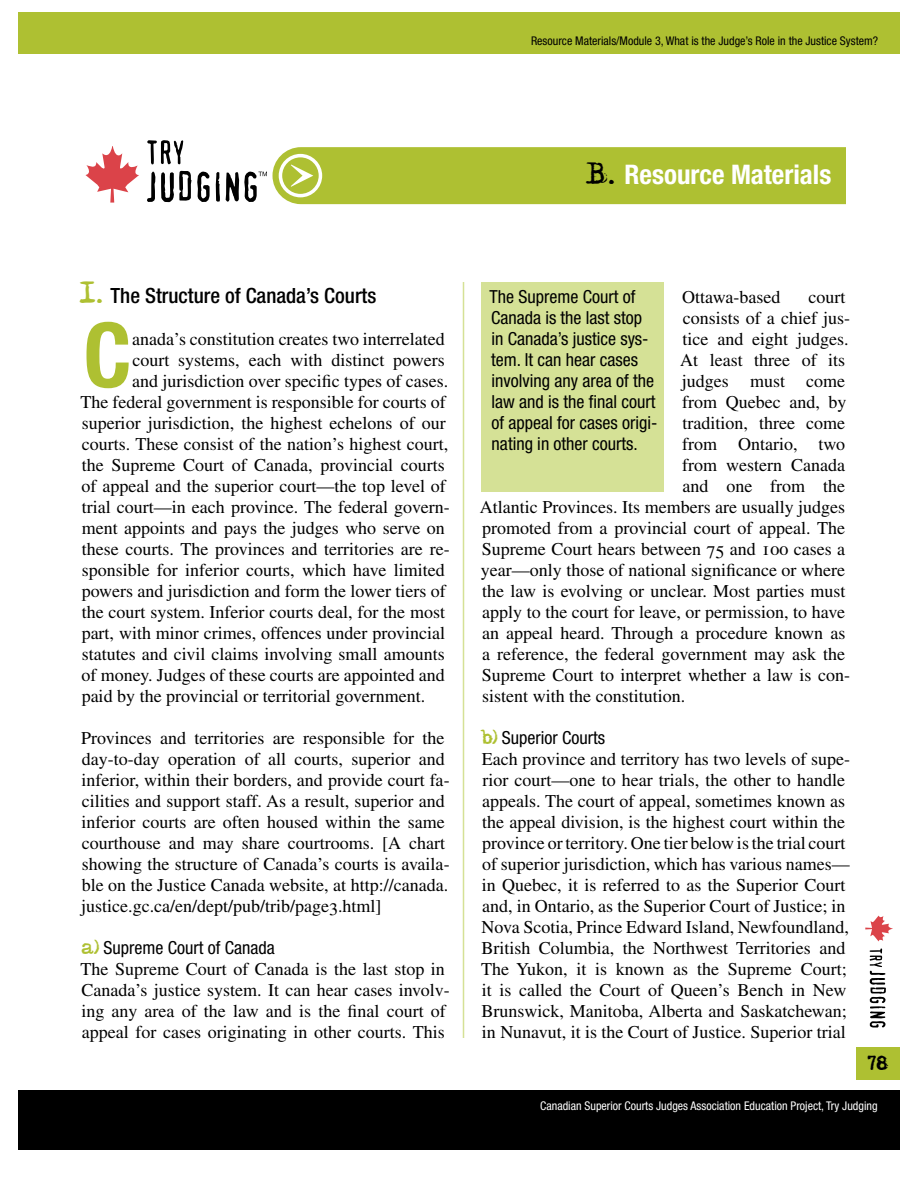
<style>
.page{position:relative;width:918px;height:1188px;background:#fff}
.page>*{position:absolute;margin:0;border:0;box-sizing:border-box;transform-origin:0 0}
.t1{font:700 condensed 89.7px "Helvetica Neue Std";color:#aec032}
.t2{font:700 condensed 27px "Helvetica Neue Std";color:#fff}
.t3{font:500 condensed 21px "Helvetica Neue Std";color:#000}
.t4{font:18px/21px "Times LT Std";color:#000}
.t5{font:condensed 18px/21px "Helvetica Neue Std";color:#000}
.t6{font:18px "Adler accent";color:#000}
.t7{font:condensed 12px "Helvetica Neue Std";color:#fff}
.t8{font:condensed 12px "Helvetica Neue Std";color:#000}
.s1{font-family:"Adler accent";font-weight:400;font-stretch:normal;color:#000}
.s2{font-family:"Adler accent";font-weight:400;font-stretch:normal;font-size:27px;color:#aec032}
.s3{font-family:"Adler accent";font-stretch:normal;color:#aec032}
</style>
<div class="page">
<div style="left:18px;top:12px;width:882px;height:42px;background:#aec032"></div>
<div style="left:18px;top:1090px;width:882px;height:60px;background:#000"></div>
<div style="left:856px;top:1047px;width:44px;height:33px;background:#aec032"></div>
<svg style="left:865px;top:915px;width:28px;height:27px"></svg>
<svg style="left:870px;top:948px;width:16px;height:80px"></svg>
<hr style="left:463px;top:282px;width:1px;height:756px;background:#d5e196">
<svg style="left:147px;top:140px;width:36px;height:24px"></svg>
<svg style="left:147px;top:172px;width:8px;height:30px"></svg>
<svg style="left:161px;top:171px;width:49px;height:31px"></svg>
<svg style="left:216px;top:172px;width:4px;height:30px"></svg>
<svg style="left:226px;top:147px;width:620px;height:57px;background:#b2c243"></svg>
<svg style="left:85px;top:146px;width:54px;height:57px"></svg>
<div style="left:482px;top:282px;width:182px;height:210px;background:#d5e196"></div>
<p class="t8" style="left:531px;top:34px;width:349px">Resource Materials/Module 3, What is the Judge’s Role in the Justice System?</p>
<h2 class="t2" style="left:586px;top:158px;width:247px"><span class="s1">B.</span> Resource Materials</h2>
<p class="t3" style="left:80px;top:283px;width:298px"><span class="s2">1.</span> The Structure of Canada’s Courts</p>
<h1 class="t1" style="left:83px;top:301px;width:50px">C</h1>
<p class="t4" style="left:132px;top:328px;width:314px">anada’s constitution creates two interrelated</p>
<p class="t4" style="left:132px;top:349px;width:314px">court systems, each with distinct powers</p>
<p class="t4" style="left:132px;top:370px;width:317px">and jurisdiction over specific types of cases.</p>
<p class="t4" style="left:81px;top:391px;width:367px">The federal government is responsible for courts of</p>
<p class="t4" style="left:82px;top:412px;width:366px">superior jurisdiction, the highest echelons of our</p>
<p class="t4" style="left:82px;top:433px;width:368px">courts. These consist of the nation’s highest court,</p>
<p class="t4" style="left:82px;top:454px;width:365px">the Supreme Court of Canada, provincial courts</p>
<p class="t4" style="left:82px;top:475px;width:366px">of appeal and the superior court—the top level of</p>
<p class="t4" style="left:82px;top:496px;width:369px">trial court—in each province. The federal govern-</p>
<p class="t4" style="left:82px;top:517px;width:365px">ment appoints and pays the judges who serve on</p>
<p class="t4" style="left:82px;top:538px;width:369px">these courts. The provinces and territories are re-</p>
<p class="t4" style="left:82px;top:559px;width:365px">sponsible for inferior courts, which have limited</p>
<p class="t4" style="left:82px;top:580px;width:366px">powers and jurisdiction and form the lower tiers of</p>
<p class="t4" style="left:82px;top:601px;width:365px">the court system. Inferior courts deal, for the most</p>
<p class="t4" style="left:82px;top:622px;width:365px">part, with minor crimes, offences under provincial</p>
<p class="t4" style="left:82px;top:643px;width:365px">statutes and civil claims involving small amounts</p>
<p class="t4" style="left:82px;top:664px;width:365px">of money. Judges of these courts are appointed and</p>
<p class="t4" style="left:82px;top:685px;width:345px">paid by the provincial or territorial government.</p>
<p class="t4" style="left:81px;top:727px;width:370px">Provinces and territories are responsible for the day-to-day operation of all courts, superior and inferior, within their borders, and provide court fa&shy;cilities and support staff. As a result, superior and inferior courts are often housed within the same courthouse and may share courtrooms. [A chart showing the structure of Canada’s courts is availa&shy;ble on the Justice Canada website, at http://canada. justice.gc.ca/en/dept/pub/trib/page3.html]</p>
<p class="t5" style="left:82px;top:937px;width:194px"><span class="s3">a)</span> Supreme Court of Canada</p>
<p class="t4" style="left:81px;top:958px;width:371px">The Supreme Court of Canada is the last stop in Canada’s justice system. It can hear cases involv&shy;ing any area of the law and is the final court of appeal for cases originating in other courts. This</p>
<p class="t5" style="left:490px;top:286px;width:169px">The Supreme Court of<br>Canada is the last stop<br>in Canada’s justice sys&shy;tem. It can hear cases involving any area of the law and is the final court of appeal for cases origi&shy;nating in other courts.</p>
<p class="t4" style="left:682px;top:286px;width:100px">Ottawa-based</p>
<p class="t4" style="left:809px;top:286px;width:39px">court</p>
<p class="t4" style="left:683px;top:307px;width:169px">consists of a chief jus-</p>
<p class="t4" style="left:682px;top:328px;width:168px">tice and eight judges.</p>
<p class="t4" style="left:680px;top:349px;width:167px">At least three of its</p>
<p class="t4" style="left:682px;top:370px;width:165px">judges must come</p>
<p class="t4" style="left:682px;top:391px;width:166px">from Quebec and, by</p>
<p class="t4" style="left:682px;top:412px;width:164px">tradition, three come</p>
<p class="t4" style="left:682px;top:433px;width:165px">from Ontario, two</p>
<p class="t4" style="left:682px;top:454px;width:165px">from western Canada</p>
<p class="t4" style="left:682px;top:475px;width:164px">and one from the</p>
<p class="t4" style="left:480px;top:496px;width:367px">Atlantic Provinces. Its members are usually judges</p>
<p class="t4" style="left:482px;top:517px;width:364px">promoted from a provincial court of appeal. The</p>
<p class="t4" style="left:482px;top:538px;width:365px">Supreme Court hears between 75 and 100 cases a</p>
<p class="t4" style="left:481px;top:559px;width:366px">year—only those of national significance or where</p>
<p class="t4" style="left:482px;top:580px;width:365px">the law is evolving or unclear. Most parties must</p>
<p class="t4" style="left:482px;top:601px;width:364px">apply to the court for leave, or permission, to have</p>
<p class="t4" style="left:482px;top:622px;width:365px">an appeal heard. Through a procedure known as</p>
<p class="t4" style="left:482px;top:643px;width:364px">a reference, the federal government may ask the</p>
<p class="t4" style="left:482px;top:664px;width:370px">Supreme Court to interpret whether a law is con-</p>
<p class="t4" style="left:482px;top:685px;width:205px">sistent with the constitution.</p>
<p class="t5" style="left:481px;top:727px;width:126px"><span class="s3">b)</span> Superior Courts</p>
<p class="t4" style="left:481px;top:748px;width:371px">Each province and territory has two levels of supe&shy;rior court—one to hear trials, the other to handle appeals. The court of appeal, sometimes known as the appeal division, is the highest court within the province or territory. One tier below is the trial court of superior jurisdiction, which has various names— in Quebec, it is referred to as the Superior Court and, in Ontario, as the Superior Court of Justice; in Nova Scotia, Prince Edward Island, Newfoundland, British Columbia, the Northwest Territories and The Yukon, it is known as the Supreme Court; it is called the Court of Queen’s Bench in New Brunswick, Manitoba, Alberta and Saskatchewan; in Nunavut, it is the Court of Justice. Superior trial</p>
<p class="t6" style="left:868px;top:1055px;width:12px">78</p>
<p class="t7" style="left:540px;top:1099px;width:339px">Canadian Superior Courts Judges Association Education Project, Try Judging</p>
</div>
